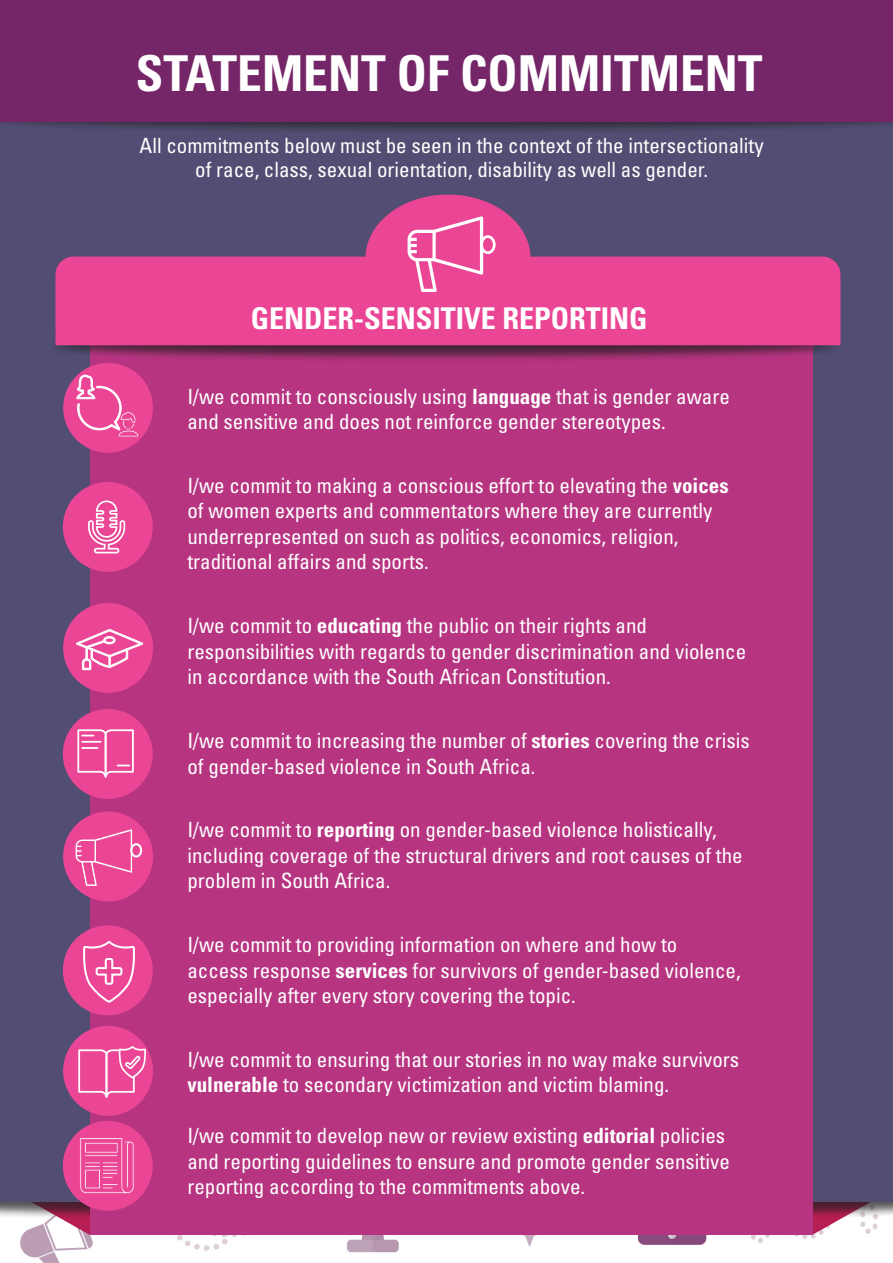
<style>
.page{position:relative;width:893px;height:1263px;background:#fff}
.page>*{position:absolute;margin:0;border:0;box-sizing:border-box;transform-origin:0 0}
.t1{font:700 condensed 49.5px "Univers LT Std";color:#fff}
.Heading_box{font:700 condensed 30px "Univers LT Std";color:#fff}
.NEW_bullet{font:condensed 21px/25.5px "Univers LT Std";color:#fff}
.s1{font-weight:700}
</style>
<div class="page">
<div style="left:0;top:54px;width:893px;height:1147px;background:#524d72"></div>
<div style="left:90px;top:299px;width:723px;height:935px;background:#b73481"></div>
<div style="left:63px;top:363px;width:90px;height:90px;background:#eb4695;border-radius:50%"></div>
<svg style="left:76px;top:375px;width:63px;height:62px"></svg>
<div style="left:63px;top:482px;width:90px;height:90px;background:#eb4695;border-radius:50%"></div>
<svg style="left:88px;top:500px;width:38px;height:54px"></svg>
<div style="left:63px;top:603px;width:90px;height:90px;background:#eb4695;border-radius:50%"></div>
<svg style="left:76px;top:629px;width:67px;height:41px"></svg>
<div style="left:63px;top:709px;width:90px;height:90px;background:#eb4695;border-radius:50%"></div>
<svg style="left:77px;top:729px;width:57px;height:49px"></svg>
<div style="left:63px;top:925px;width:90px;height:90px;background:#eb4695;border-radius:50%"></div>
<div style="left:63px;top:1026px;width:90px;height:90px;background:#eb4695;border-radius:50%"></div>
<svg style="left:78px;top:1046px;width:70px;height:52px"></svg>
<div style="left:63px;top:1121px;width:90px;height:90px;background:#eb4695;border-radius:50%"></div>
<svg style="left:0;top:1137px;width:893px;height:98px"></svg>
<div style="left:48px;top:329px;width:794px;height:35px;background:#231f20;opacity:.75"></div>
<div style="left:63px;top:811px;width:90px;height:90px;background:#eb4695;border-radius:50%"></div>
<svg style="left:75px;top:829px;width:63px;height:175px"></svg>
<div style="left:130px;top:843px;width:12px;height:14px;border:2px solid #fff;border-radius:50%"></div>
<div style="left:0;top:101px;width:893px;height:35px;background:#231f20;opacity:.75"></div>
<div style="left:0;top:0;width:893px;height:121px;background:#742668"></div>
<div style="left:56px;top:257px;width:784px;height:88px;background:#eb4695"></div>
<div style="left:365px;top:195px;width:166px;height:127px;background:#eb4695;border-radius:50%"></div>
<svg style="left:408px;top:216px;width:75px;height:76px"></svg>
<div style="left:480px;top:235px;width:16px;height:19px;border:3px solid #fff;border-radius:50%"></div>
<h1 class="t1" style="left:136px;top:43px;width:628px">STATEMENT OF COMMITMENT</h1>
<p class="NEW_bullet" style="left:140px;top:134px;width:626px;line-height:24px;text-align:center">All commitments below must be seen in the context of the intersectionality of race, class, sexual orientation, disability as well as gender.</p>
<p class="Heading_box" style="left:251px;top:300px;width:398px">GENDER-SENSITIVE REPORTING</p>
<p class="NEW_bullet" style="left:187px;top:383px;width:544px">I/we commit to consciously using <span class="s1">language</span> that is gender aware and sensitive and does not reinforce gender stereotypes.</p>
<p class="NEW_bullet" style="left:187px;top:472px;width:543px">I/we commit to making a conscious effort to elevating the <span class="s1">voices </span>of women experts and commentators where they are currently underrepresented on such as politics, economics, religion, traditional affairs and sports.</p>
<p class="NEW_bullet" style="left:187px;top:613px;width:560px">I/we commit to <span class="s1">educating</span> the public on their rights and responsibilities with regards to gender discrimination and violence in accordance with the South African Constitution.</p>
<p class="NEW_bullet" style="left:187px;top:727px;width:564px">I/we commit to increasing the number of <span class="s1">stories</span> covering the crisis of gender-based violence in South Africa.</p>
<p class="NEW_bullet" style="left:187px;top:817px;width:557px">I/we commit to <span class="s1">reporting</span> on gender-based violence holistically, including coverage of the structural drivers and root causes of the problem in South Africa.</p>
<p class="NEW_bullet" style="left:187px;top:931px;width:555px">I/we commit to providing information on where and how to access response <span class="s1">services</span> for survivors of gender-based violence, especially after every story covering the topic.</p>
<p class="NEW_bullet" style="left:187px;top:1046px;width:553px">I/we commit to ensuring that our stories in no way make survivors <span class="s1">vulnerable</span> to secondary victimization and victim blaming.</p>
<p class="NEW_bullet" style="left:187px;top:1123px;width:544px">I/we commit to develop new or review existing <span class="s1">editorial</span> policies and reporting guidelines to ensure and promote gender sensitive reporting according to the commitments above.</p>
</div>
